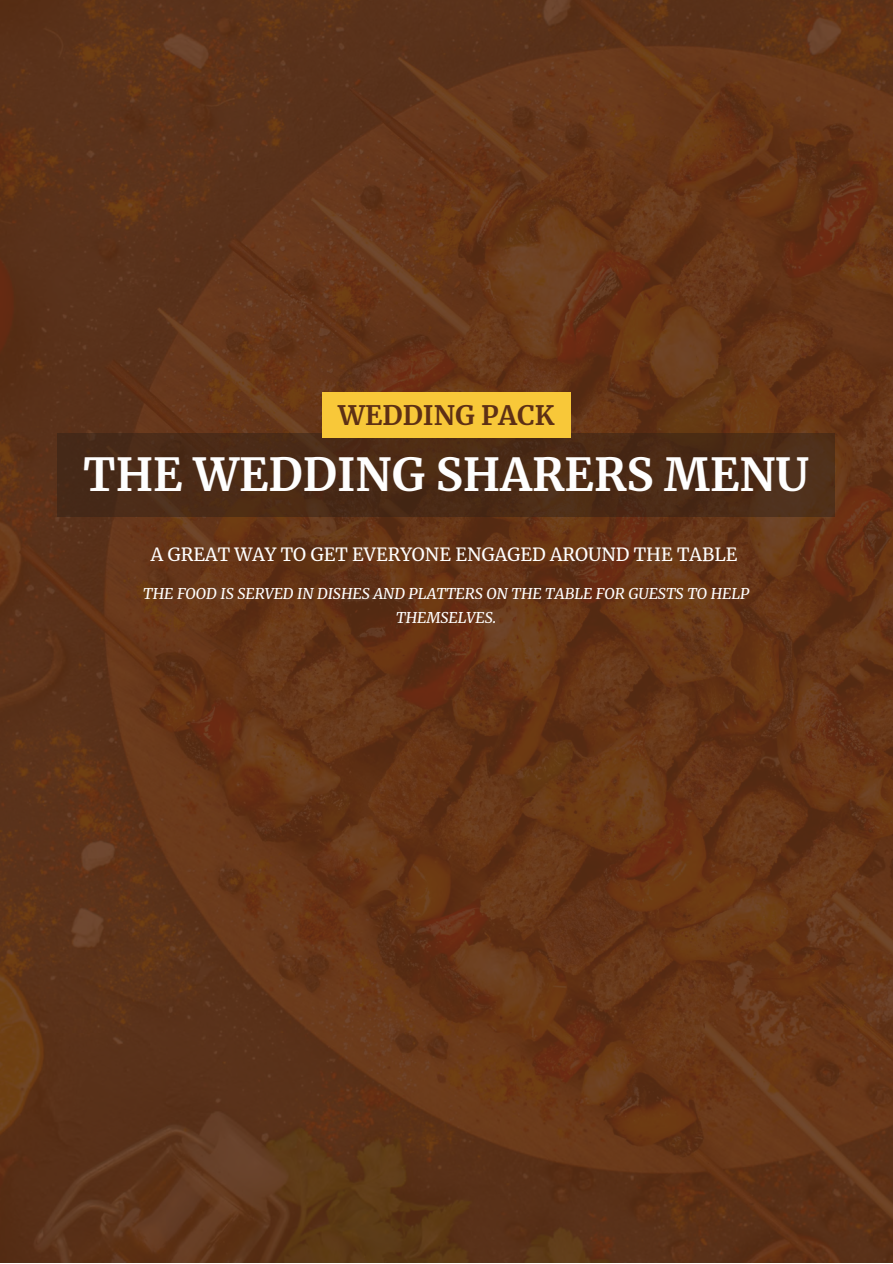
<style>
.page{position:relative;width:893px;height:1264px;background:#fff}
.page>*{position:absolute;margin:0;border:0;box-sizing:border-box;transform-origin:0 0}
.t1{font:700 45px "Merriweather";color:#fefefe}
.t2{font:700 26.55px "Merriweather";color:#5d3015}
.t3{font:18px "Merriweather";color:#fff}
.t4{font:italic 15px/23.5px "Merriweather";color:#fff;text-align:center}
</style>
<div class="page">
<img style="left:0;top:0;width:892px;height:1262px">
<div style="left:57px;top:433px;width:778px;height:84px;background:#4c2b16"></div>
<div style="left:322px;top:392px;width:248px;height:46px;background:#f8c839"></div>
<p class="t2" style="left:338px;top:399px;width:218px">WEDDING PACK</p>
<p class="t1" style="left:84px;top:446px;width:726px">THE WEDDING SHARERS MENU</p>
<p class="t3" style="left:151px;top:543px;width:588px">A GREAT WAY TO GET EVERYONE ENGAGED AROUND THE TABLE</p>
<p class="t4" style="left:143px;top:582px;width:607px">THE FOOD IS SERVED IN DISHES AND PLATTERS ON THE TABLE FOR GUESTS TO HELP<br>THEMSELVES.</p>
</div>
